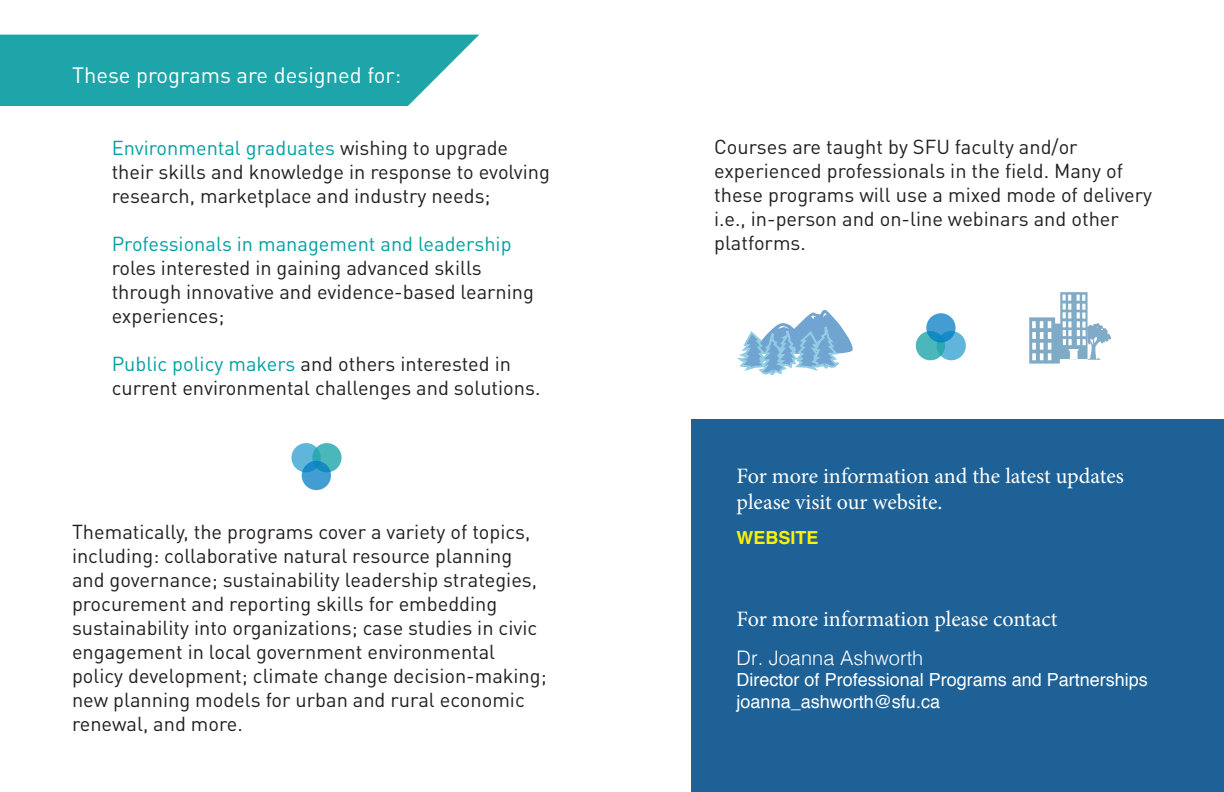
<style>
.page{position:relative;width:1224px;height:792px;background:#fff}
.page>*{position:absolute;margin:0;border:0;box-sizing:border-box;transform-origin:0 0}
.t1{font:22px/26.4px "Minion Pro";letter-spacing:-.005em;color:#fff}
.t2{font:22px "DIN Pro";color:#fff}
.t3{font:20px/24px "DIN Pro";color:#231f20}
.t4{font:300 20px "Helvetica";color:#fff}
.t5{font:18px "Helvetica";color:#fff}
.t6{font:700 18px "Helvetica";color:#fff101}
.s1{color:#02a0a3}
</style>
<div class="page">
<svg style="left:0;top:35px;width:479px;height:71px;background:#2eabaf"></svg>
<div style="left:692px;top:420px;width:532px;height:372px;background:#1d6196"></div>
<svg style="left:291px;top:443px;width:30px;height:29px"></svg>
<svg style="left:312px;top:443px;width:30px;height:29px"></svg>
<svg style="left:302px;top:461px;width:29px;height:29px"></svg>
<div style="left:937px;top:331px;width:29px;height:29px;background:#60b6da;border-radius:50%"></div>
<svg style="left:916px;top:331px;width:29px;height:29px"></svg>
<svg style="left:926px;top:313px;width:30px;height:30px"></svg>
<svg style="left:1029px;top:292px;width:83px;height:72px"></svg>
<svg style="left:737px;top:310px;width:116px;height:65px"></svg>
<p class="t2" style="left:72px;top:60px;width:331px">These programs are designed for:</p>
<p class="t3" style="left:112px;top:135px;width:440px"><span class="s1">Environmental graduates</span> wishing to upgrade their skills and knowledge in response to evolving research, marketplace and industry needs;</p>
<p class="t3" style="left:112px;top:231px;width:424px"><span class="s1">Professionals in management and leadership </span>roles interested in gaining advanced skills through innovative and evidence-based learning experiences;</p>
<p class="t3" style="left:112px;top:351px;width:430px"><span class="s1">Public policy makers</span> and others interested in current environmental challenges and solutions.</p>
<p class="t3" style="left:72px;top:519px;width:476px">Thematically, the programs cover a variety of topics, including: collaborative natural resource planning and governance; sustainability leadership strategies, procurement and reporting skills for embedding sustainability into organizations; case studies in civic engagement in local government environmental policy development; climate change decision-making; new planning models for urban and rural economic renewal, and more.</p>
<p class="t3" style="left:714px;top:134px;width:439px">Courses are taught by SFU faculty and/or experienced professionals in the field. Many of these programs will use a mixed mode of delivery i.e., in-person and on-line webinars and other platforms.</p>
<p class="t1" style="left:737px;top:462px;width:389px">For more information and the latest updates please visit our website.</p>
<p class="t6" style="left:737px;top:523px;width:84px">WEBSITE</p>
<p class="t1" style="left:737px;top:606px;width:322px">For more information please contact</p>
<p class="t4" style="left:737px;top:640px;width:188px">Dr. Joanna Ashworth</p>
<p class="t5" style="left:737px;top:666px;width:413px">Director of Professional Programs and Partnerships</p>
<p class="t5" style="left:737px;top:688px;width:205px">joanna_ashworth@sfu.ca</p>
</div>
